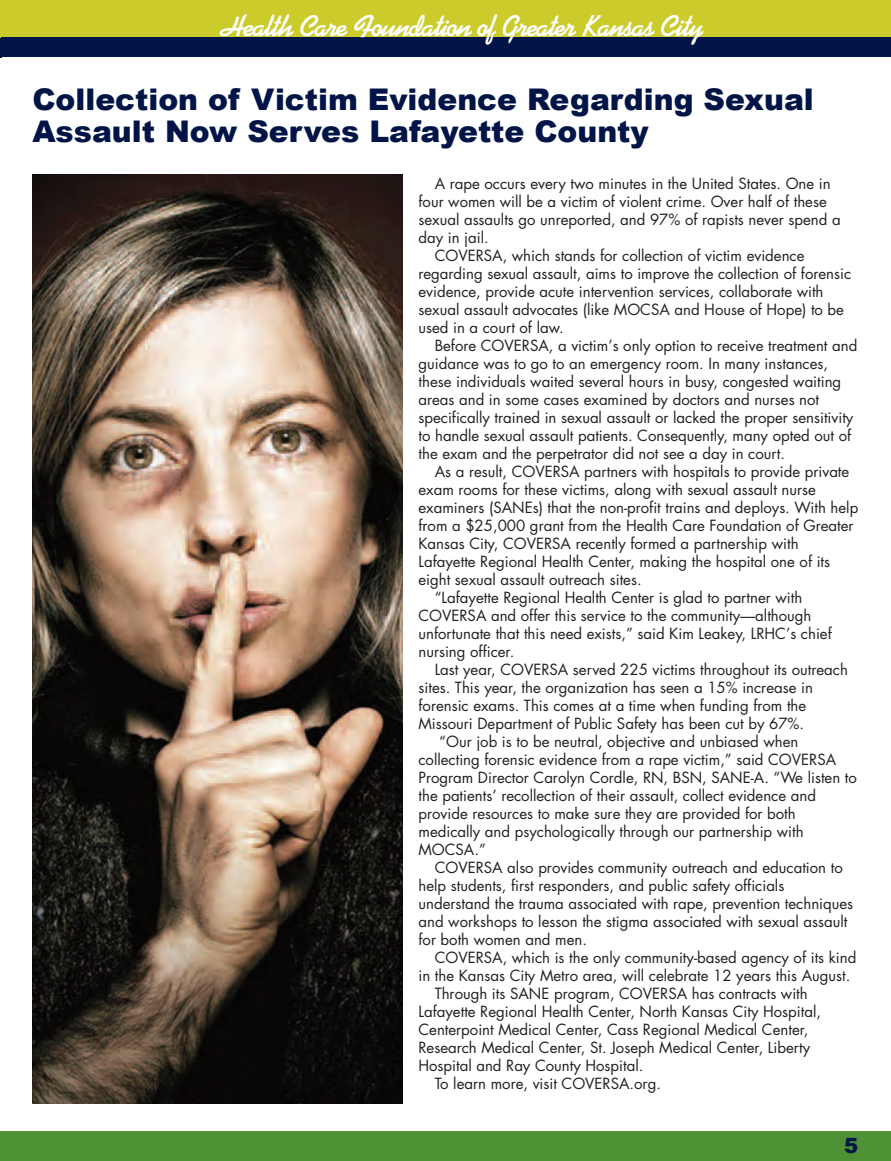
<style>
.page{position:relative;width:891px;height:1161px;background:#fff}
.page>*{position:absolute;margin:0;border:0;box-sizing:border-box;transform-origin:0 0}
.t1{font:30px "Diner Script";letter-spacing:-.05em;color:#fff}
.t2{font:900 29.85px/31.5px "Arial";color:#001447}
.t3{font:900 21px "Arial";color:#001447}
.t4{font:15px "Futura";color:#231f20}
</style>
<div class="page">
<div style="left:0;top:0;width:891px;height:41px;background:#cbcc2b"></div>
<div style="left:0;top:37px;width:891px;height:20px;background:#001447"></div>
<div style="left:1px;top:1132px;width:890px;height:29px;background:#4f9236"></div>
<hr style="left:0;top:0;width:1px;height:43px;background:#cbcc2b">
<svg style="left:0;top:1132px;width:1px;height:29px"></svg>
<img style="left:32px;top:175px;width:371px;height:929px">
<h1 class="t1" style="left:220px;top:8px;width:486px">Health Care Foundation of Greater Kansas City</h1>
<h2 class="t2" style="left:32px;top:83px;width:783px">Collection of Victim Evidence Regarding Sexual<br>Assault Now Serves Lafayette County</h2>
<p class="t4" style="left:435px;top:177px;width:398px">A rape occurs every two minutes in the United States. One in</p>
<p class="t4" style="left:418px;top:195px;width:410px">four women will be a victim of violent crime. Over half of these</p>
<p class="t4" style="left:418px;top:213px;width:424px">sexual assaults go unreported, and 97% of rapists never spend a</p>
<p class="t4" style="left:418px;top:231px;width:72px">day in jail.</p>
<p class="t4" style="left:435px;top:249px;width:371px">COVERSA, which stands for collection of victim evidence</p>
<p class="t4" style="left:418px;top:267px;width:434px">regarding sexual assault, aims to improve the collection of forensic</p>
<p class="t4" style="left:418px;top:285px;width:407px">evidence, provide acute intervention services, collaborate with</p>
<p class="t4" style="left:418px;top:303px;width:427px">sexual assault advocates (like MOCSA and House of Hope) to be</p>
<p class="t4" style="left:418px;top:321px;width:147px">used in a court of law.</p>
<p class="t4" style="left:435px;top:339px;width:424px">Before COVERSA, a victim’s only option to receive treatment and</p>
<p class="t4" style="left:418px;top:357px;width:411px">guidance was to go to an emergency room. In many instances,</p>
<p class="t4" style="left:418px;top:375px;width:424px">these individuals waited several hours in busy, congested waiting</p>
<p class="t4" style="left:418px;top:393px;width:402px">areas and in some cases examined by doctors and nurses not</p>
<p class="t4" style="left:418px;top:411px;width:436px">specifically trained in sexual assault or lacked the proper sensitivity</p>
<p class="t4" style="left:418px;top:429px;width:434px">to handle sexual assault patients. Consequently, many opted out of</p>
<p class="t4" style="left:418px;top:447px;width:368px">the exam and the perpetrator did not see a day in court.</p>
<p class="t4" style="left:435px;top:465px;width:416px">As a result, COVERSA partners with hospitals to provide private</p>
<p class="t4" style="left:418px;top:483px;width:399px">exam rooms for these victims, along with sexual assault nurse</p>
<p class="t4" style="left:418px;top:501px;width:441px">examiners (SANEs) that the non-profit trains and deploys. With help</p>
<p class="t4" style="left:418px;top:519px;width:437px">from a $25,000 grant from the Health Care Foundation of Greater</p>
<p class="t4" style="left:418px;top:537px;width:382px">Kansas City, COVERSA recently formed a partnership with</p>
<p class="t4" style="left:418px;top:555px;width:413px">Lafayette Regional Health Center, making the hospital one of its</p>
<p class="t4" style="left:418px;top:573px;width:225px">eight sexual assault outreach sites.</p>
<p class="t4" style="left:435px;top:591px;width:369px">“Lafayette Regional Health Center is glad to partner with</p>
<p class="t4" style="left:418px;top:609px;width:395px">COVERSA and offer this service to the community—although</p>
<p class="t4" style="left:418px;top:627px;width:415px">unfortunate that this need exists,” said Kim Leakey, LRHC’s chief</p>
<p class="t4" style="left:418px;top:645px;width:97px">nursing officer.</p>
<p class="t4" style="left:435px;top:663px;width:415px">Last year, COVERSA served 225 victims throughout its outreach</p>
<p class="t4" style="left:418px;top:681px;width:396px">sites. This year, the organization has seen a 15% increase in</p>
<p class="t4" style="left:418px;top:699px;width:389px">forensic exams. This comes at a time when funding from the</p>
<p class="t4" style="left:418px;top:717px;width:387px">Missouri Department of Public Safety has been cut by 67%.</p>
<p class="t4" style="left:439px;top:735px;width:361px">“Our job is to be neutral, objective and unbiased when</p>
<p class="t4" style="left:418px;top:753px;width:419px">collecting forensic evidence from a rape victim,” said COVERSA</p>
<p class="t4" style="left:418px;top:771px;width:440px">Program Director Carolyn Cordle, RN, BSN, SANE-A. “We listen to</p>
<p class="t4" style="left:418px;top:789px;width:399px">the patients’ recollection of their assault, collect evidence and</p>
<p class="t4" style="left:418px;top:807px;width:379px">provide resources to make sure they are provided for both</p>
<p class="t4" style="left:418px;top:825px;width:387px">medically and psychologically through our partnership with</p>
<p class="t4" style="left:418px;top:843px;width:69px">MOCSA.”</p>
<p class="t4" style="left:435px;top:861px;width:410px">COVERSA also provides community outreach and education to</p>
<p class="t4" style="left:418px;top:879px;width:367px">help students, first responders, and public safety officials</p>
<p class="t4" style="left:418px;top:897px;width:436px">understand the trauma associated with rape, prevention techniques</p>
<p class="t4" style="left:418px;top:915px;width:430px">and workshops to lesson the stigma associated with sexual assault</p>
<p class="t4" style="left:418px;top:933px;width:170px">for both women and men.</p>
<p class="t4" style="left:435px;top:951px;width:423px">COVERSA, which is the only community-based agency of its kind</p>
<p class="t4" style="left:418px;top:969px;width:434px">in the Kansas City Metro area, will celebrate 12 years this August.</p>
<p class="t4" style="left:435px;top:987px;width:375px">Through its SANE program, COVERSA has contracts with</p>
<p class="t4" style="left:418px;top:1005px;width:404px">Lafayette Regional Health Center, North Kansas City Hospital,</p>
<p class="t4" style="left:418px;top:1023px;width:392px">Centerpoint Medical Center, Cass Regional Medical Center,</p>
<p class="t4" style="left:418px;top:1041px;width:393px">Research Medical Center, St. Joseph Medical Center, Liberty</p>
<p class="t4" style="left:418px;top:1059px;width:226px">Hospital and Ray County Hospital.</p>
<p class="t4" style="left:435px;top:1077px;width:228px">To learn more, visit COVERSA.org.</p>
<h3 class="t3" style="left:844px;top:1130px;width:16px">5</h3>
</div>
